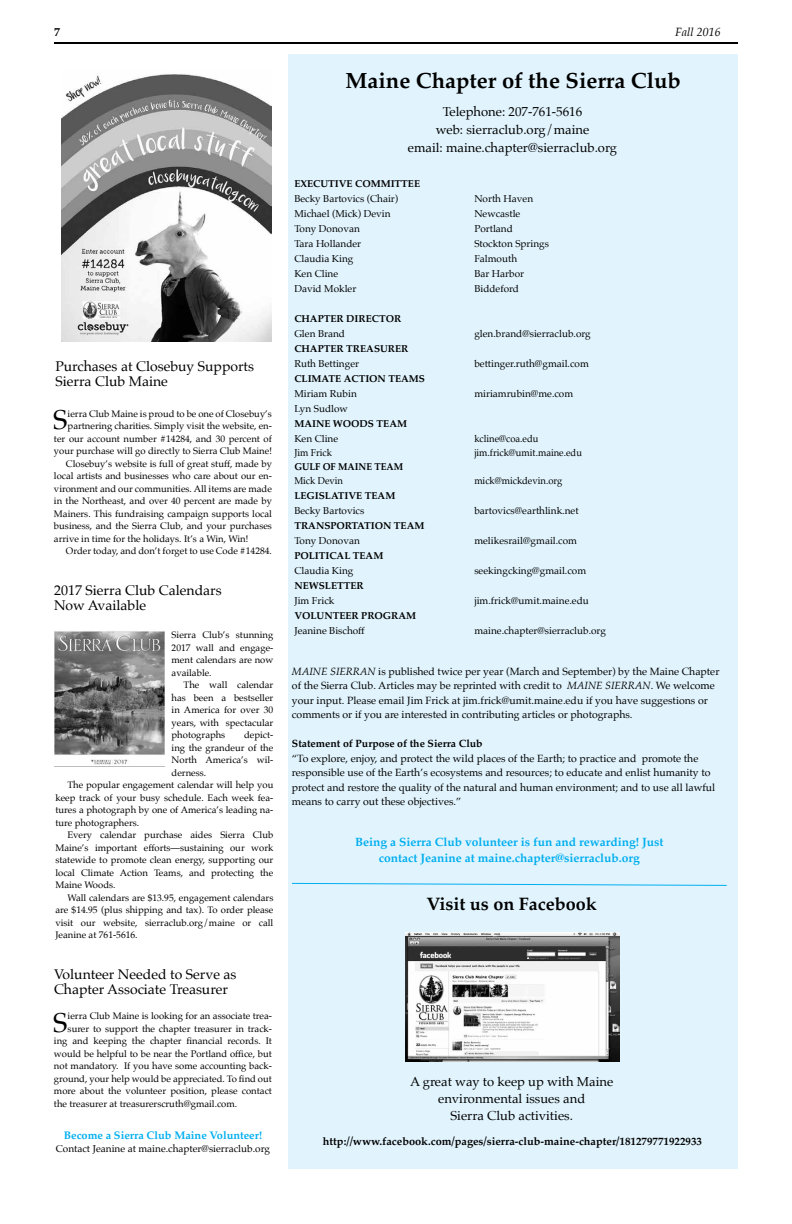
<style>
.page{position:relative;width:792px;height:1224px;background:#fff}
.page>*{position:absolute;margin:0;border:0;box-sizing:border-box;transform-origin:0 0}
.t1{font:27.4px "Palatino";color:#000}
.t2{font:700 22px "Palatino";color:#000}
.t3{font:700 18px "Palatino";color:#000}
.t4{font:14px/15px "Palatino";color:#000}
.t5{font:13px/18px "Palatino";color:#000;text-align:center}
.t6{font:700 12px/16px "Palatino";color:#00aeef;text-align:center}
.t7{font:italic 12px "Palatino";color:#000}
.t8{font:700 12px "Palatino";color:#000}
.t9{font:700 11px "Palatino";color:#000}
.t10{font:700 11px "Palatino";color:#00aeef}
.t11{font:10.5px/14.5px "Palatino";color:#000}
.t12{font:700 10.5px "Palatino";color:#000}
.t13{font:10px "Palatino";color:#000}
.t14{font:700 10px "Palatino";color:#000}
.t15{font:10px "Palatino";color:#000;scale:.94 1}
.t16{font:700 10px "Palatino";color:#000;scale:.94 1}
.t17{font:9.5px/12.5px "Palatino";color:#000;text-align:justify}
.s1{font-style:italic}
</style>
<div class="page">
<hr style="left:54px;top:42px;width:684px;height:2px;background:#000">
<div style="left:289px;top:54px;width:449px;height:1114px;background:#e1f4fd"></div>
<img style="left:405px;top:932px;width:215px;height:129px">
<svg style="left:292px;top:882px;width:435px;height:4px"></svg>
<img style="left:61px;top:74px;width:210px;height:267px">
<img style="left:54px;top:631px;width:110px;height:136px">
<p class="t8" style="left:54px;top:21px;width:7px">7</p>
<p class="t7" style="left:675px;top:21px;width:47px">Fall 2016</p>
<h2 class="t2" style="left:346px;top:61px;width:337px">Maine Chapter of the Sierra Club</h2>
<h3 class="t4" style="left:55px;top:358px;width:200px">Purchases at Closebuy Supports<br>Sierra Club Maine</h3>
<h1 class="t1" style="left:53px;top:397px;width:16px">S</h1>
<p class="t17" style="left:68px;top:407px;width:206px">ierra Club Maine is proud to be one of Closebuy’s</p>
<p class="t17" style="left:68px;top:420px;width:206px">partnering charities. Simply visit the website, en-</p>
<p class="t17" style="left:54px;top:432px;width:220px">ter our account number #14284, and 30 percent of</p>
<p class="t17" style="left:54px;top:445px;width:220px">your purchase will go directly to Sierra Club Maine!</p>
<p class="t17" style="left:66px;top:457px;width:207px">Closebuy’s website is full of great stuff, made by</p>
<p class="t17" style="left:54px;top:470px;width:219px">local artists and businesses who care about our en-</p>
<p class="t17" style="left:54px;top:482px;width:220px">vironment and our communities. All items are made</p>
<p class="t17" style="left:54px;top:495px;width:219px">in the Northeast, and over 40 percent are made by</p>
<p class="t17" style="left:54px;top:507px;width:220px">Mainers. This fundraising campaign supports local</p>
<p class="t17" style="left:54px;top:520px;width:220px">business, and the Sierra Club, and your purchases</p>
<p class="t17" style="left:54px;top:532px;width:196px">arrive in time for the holidays. It’s a Win, Win!</p>
<p class="t17" style="left:66px;top:545px;width:208px">Order today, and don’t forget to use Code #14284.</p>
<h3 class="t4" style="left:54px;top:582px;width:169px">2017 Sierra Club Calendars<br>Now Available</h3>
<p class="t17" style="left:172px;top:629px;width:103px">Sierra Club’s stunning 2017 wall and engage&shy;ment calendars are now available.</p>
<p class="t17" style="left:172px;top:679px;width:103px;text-indent:12px">The wall calendar has been a bestseller in America for over 30 years, with spectacular photographs</p>
<p class="t17" style="left:244px;top:729px;width:31px">depict-</p>
<p class="t17" style="left:172px;top:741px;width:103px">ing the grandeur of the</p>
<p class="t17" style="left:172px;top:754px;width:103px">North America’s wil-</p>
<p class="t17" style="left:172px;top:766px;width:36px">derness.</p>
<p class="t17" style="left:67px;top:779px;width:207px">The popular engagement calendar will help you</p>
<p class="t17" style="left:55px;top:791px;width:219px">keep track of your busy schedule. Each week fea-</p>
<p class="t17" style="left:55px;top:804px;width:219px">tures a photograph by one of America’s leading na-</p>
<p class="t17" style="left:55px;top:816px;width:85px">ture photographers.</p>
<p class="t17" style="left:67px;top:829px;width:207px">Every calendar purchase aides Sierra Club</p>
<p class="t17" style="left:55px;top:841px;width:219px">Maine’s important efforts—sustaining our work</p>
<p class="t17" style="left:55px;top:854px;width:220px">statewide to promote clean energy, supporting our</p>
<p class="t17" style="left:55px;top:866px;width:219px">local Climate Action Teams, and protecting the</p>
<p class="t17" style="left:55px;top:879px;width:62px">Maine Woods.</p>
<p class="t17" style="left:67px;top:891px;width:208px">Wall calendars are $13.95, engagement calendars</p>
<p class="t17" style="left:55px;top:904px;width:220px">are $14.95 (plus shipping and tax). To order please</p>
<p class="t17" style="left:55px;top:916px;width:220px">visit our website, sierraclub.org/maine or call</p>
<p class="t17" style="left:55px;top:929px;width:84px">Jeanine at 761-5616.</p>
<h3 class="t4" style="left:54px;top:966px;width:184px">Volunteer Needed to Serve as<br>Chapter Associate Treasurer</h3>
<h1 class="t1" style="left:53px;top:1000px;width:16px">S</h1>
<p class="t17" style="left:68px;top:1010px;width:206px">ierra Club Maine is looking for an associate trea-</p>
<p class="t17" style="left:68px;top:1022px;width:206px">surer to support the chapter treasurer in track-</p>
<p class="t17" style="left:54px;top:1035px;width:219px">ing and keeping the chapter financial records. It</p>
<p class="t17" style="left:54px;top:1047px;width:219px">would be helpful to be near the Portland office, but</p>
<p class="t17" style="left:54px;top:1060px;width:219px">not mandatory. If you have some accounting back-</p>
<p class="t17" style="left:54px;top:1072px;width:219px">ground, your help would be appreciated. To find out</p>
<p class="t17" style="left:54px;top:1085px;width:220px">more about the volunteer position, please contact</p>
<p class="t17" style="left:54px;top:1097px;width:185px">the treasurer at treasurerscruth@gmail.com.</p>
<p class="t10" style="left:64px;top:1125px;width:200px">Become a Sierra Club Maine Volunteer!</p>
<p class="t13" style="left:56px;top:1140px;width:216px">Contact Jeanine at maine.chapter@sierraclub.org</p>
<h3 class="t5" style="left:408px;top:103px;width:211px">Telephone: 207-761-5616<br>web: sierraclub.org/maine<br>email: maine.chapter@sierraclub.org</h3>
<p class="t14" style="left:294px;top:175px;width:127px">EXECUTIVE COMMITTEE</p>
<p class="t13" style="left:294px;top:190px;width:105px">Becky Bartovics (Chair)</p>
<p class="t13" style="left:474px;top:190px;width:60px">North Haven</p>
<p class="t13" style="left:294px;top:205px;width:98px">Michael (Mick) Devin</p>
<p class="t13" style="left:474px;top:205px;width:48px">Newcastle</p>
<p class="t13" style="left:294px;top:220px;width:67px">Tony Donovan</p>
<p class="t13" style="left:474px;top:220px;width:40px">Portland</p>
<p class="t13" style="left:294px;top:235px;width:68px">Tara Hollander</p>
<p class="t13" style="left:474px;top:235px;width:76px">Stockton Springs</p>
<p class="t13" style="left:294px;top:250px;width:61px">Claudia King</p>
<p class="t13" style="left:474px;top:250px;width:44px">Falmouth</p>
<p class="t13" style="left:294px;top:265px;width:45px">Ken Cline</p>
<p class="t13" style="left:474px;top:265px;width:51px">Bar Harbor</p>
<p class="t13" style="left:294px;top:280px;width:64px">David Mokler</p>
<p class="t13" style="left:474px;top:280px;width:46px">Biddeford</p>
<p class="t14" style="left:294px;top:310px;width:108px">CHAPTER DIRECTOR</p>
<p class="t13" style="left:294px;top:325px;width:52px">Glen Brand</p>
<p class="t13" style="left:474px;top:325px;width:118px">glen.brand@sierraclub.org</p>
<p class="t14" style="left:294px;top:340px;width:116px">CHAPTER TREASURER</p>
<p class="t13" style="left:294px;top:355px;width:66px">Ruth Bettinger</p>
<p class="t13" style="left:474px;top:355px;width:116px">bettinger.ruth@gmail.com</p>
<p class="t14" style="left:294px;top:370px;width:132px">CLIMATE ACTION TEAMS</p>
<p class="t13" style="left:294px;top:385px;width:64px">Miriam Rubin</p>
<p class="t13" style="left:474px;top:385px;width:100px">miriamrubin@me.com</p>
<p class="t13" style="left:294px;top:400px;width:55px">Lyn Sudlow</p>
<p class="t14" style="left:294px;top:415px;width:114px">MAINE WOODS TEAM</p>
<p class="t13" style="left:294px;top:430px;width:45px">Ken Cline</p>
<p class="t15" style="left:474px;top:430px;width:70px">kcline@coa.edu</p>
<p class="t15" style="left:294px;top:444px;width:41px">Jim Frick</p>
<p class="t15" style="left:474px;top:444px;width:116px">jim.frick@umit.maine.edu</p>
<p class="t16" style="left:294px;top:458px;width:117px">GULF OF MAINE TEAM</p>
<p class="t15" style="left:294px;top:472px;width:53px">Mick Devin</p>
<p class="t15" style="left:474px;top:472px;width:95px">mick@mickdevin.org</p>
<p class="t14" style="left:294px;top:487px;width:103px">LEGISLATIVE TEAM</p>
<p class="t13" style="left:294px;top:502px;width:71px">Becky Bartovics</p>
<p class="t13" style="left:474px;top:502px;width:106px">bartovics@earthlink.net</p>
<p class="t14" style="left:294px;top:517px;width:132px">TRANSPORTATION TEAM</p>
<p class="t13" style="left:294px;top:532px;width:67px">Tony Donovan</p>
<p class="t13" style="left:474px;top:532px;width:104px">melikesrail@gmail.com</p>
<p class="t14" style="left:294px;top:547px;width:90px">POLITICAL TEAM</p>
<p class="t13" style="left:294px;top:562px;width:61px">Claudia King</p>
<p class="t13" style="left:474px;top:562px;width:113px">seekingcking@gmail.com</p>
<p class="t14" style="left:294px;top:577px;width:71px">NEWSLETTER</p>
<p class="t13" style="left:294px;top:592px;width:41px">Jim Frick</p>
<p class="t13" style="left:474px;top:592px;width:116px">jim.frick@umit.maine.edu</p>
<p class="t14" style="left:294px;top:607px;width:123px">VOLUNTEER PROGRAM</p>
<p class="t13" style="left:294px;top:622px;width:72px">Jeanine Bischoff</p>
<p class="t13" style="left:474px;top:622px;width:133px">maine.chapter@sierraclub.org</p>
<p class="t11" style="left:292px;top:664px;width:429px"><span class="s1">MAINE SIERRAN</span> is published twice per year (March and September) by the Maine Chapter of the Sierra Club. Articles may be reprinted with credit to <span class="s1">MAINE SIERRAN</span>. We welcome your input. Please email Jim Frick at jim.frick@umit.maine.edu if you have suggestions or comments or if you are interested in contributing articles or photographs.</p>
<p class="t12" style="left:292px;top:735px;width:192px">Statement of Purpose of the Sierra Club</p>
<p class="t11" style="left:292px;top:751px;width:425px">“To explore, enjoy, and protect the wild places of the Earth; to practice and promote the responsible use of the Earth’s ecosystems and resources; to educate and enlist humanity to protect and restore the quality of the natural and human environment; and to use all lawful means to carry out these objectives.”</p>
<p class="t6" style="left:355px;top:834px;width:310px">Being a Sierra Club volunteer is fun and rewarding! Just contact Jeanine at maine.chapter@sierraclub.org</p>
<h3 class="t3" style="left:426px;top:888px;width:172px">Visit us on Facebook</h3>
<h3 class="t5" style="left:410px;top:1073px;width:205px;line-height:17px">A great way to keep up with Maine environmental issues and<br>Sierra Club activities.</h3>
<p class="t9" style="left:323px;top:1132px;width:381px">http://www.facebook.com/pages/sierra-club-maine-chapter/181279771922933</p>
</div>
